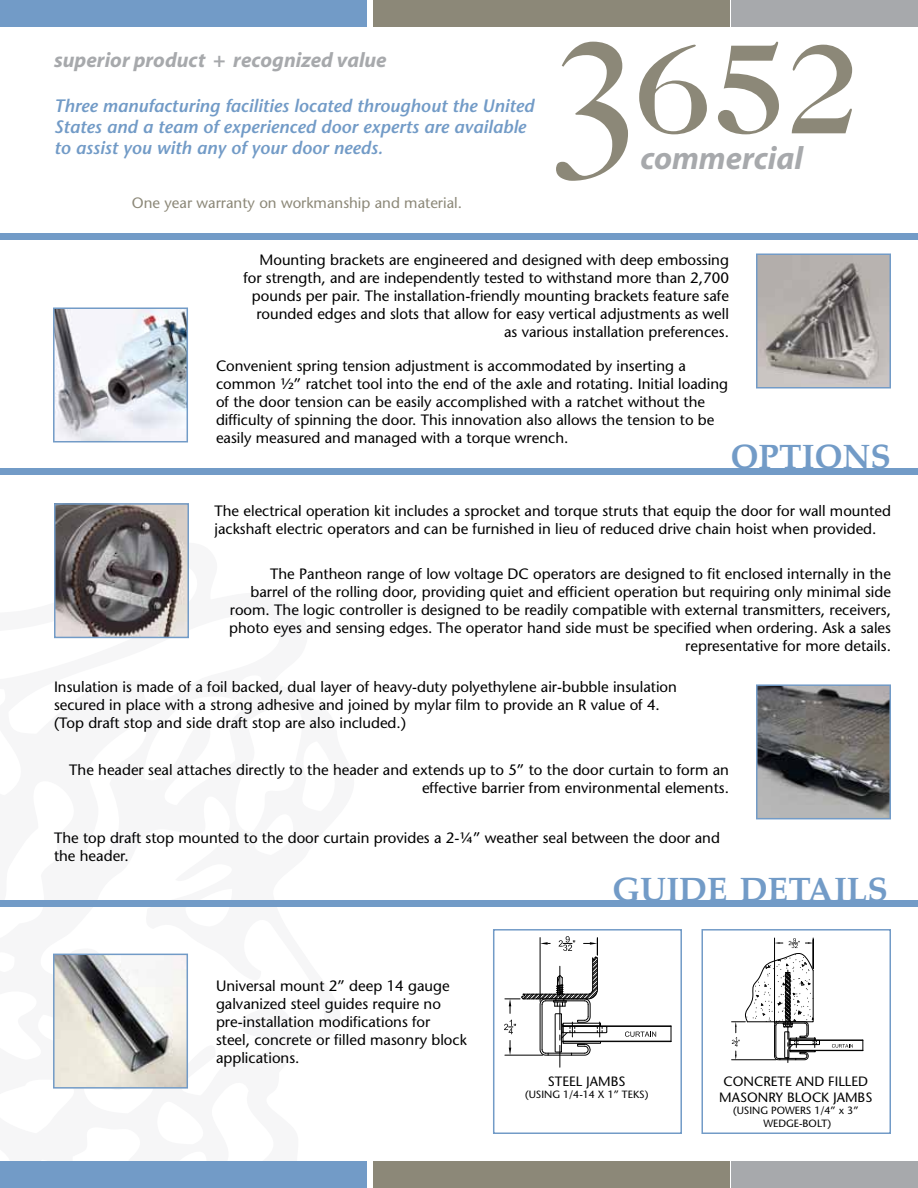
<style>
.page{position:relative;width:918px;height:1188px;background:#fff}
.page>*{position:absolute;margin:0;border:0;box-sizing:border-box;transform-origin:0 0}
.t1{font:500 129.3px "Caslon Two Twenty Four";color:#8c8878;scale:1.05 1}
.t2{font:700 33.6px "Palatino";color:#729bc7}
.t3{font:italic 700 32.25px "Myriad";color:#a7a9ac}
.t4{font:italic 700 21px "Myriad";color:#a7a9ac}
.t5{font:italic 600 18px/21px "Stone Sans";color:#729bc7}
.t6{font:15px/18px "Stone Sans";color:#000}
.t7{font:15px "Stone Sans";color:#8c8878}
.t8{font:13.5px/16.2px "Stone Sans";color:#000;text-align:center}
.t9{font:10.5px/12.6px "Stone Sans";color:#000;text-align:center}
.s1{font-family:"Big Caslon";font-size:189.9px}
</style>
<div class="page">
<hr style="left:790px;top:1040px;width:73px;height:1px;background:#000">
<hr style="left:790px;top:1050px;width:73px;height:1px;background:#000">
<svg style="left:832px;top:1044px;width:21px;height:4px"></svg>
<svg style="left:732px;top:938px;width:88px;height:125px"></svg>
<div style="left:701px;top:929px;width:190px;height:205px;border:2px solid #729bc7"></div>
<div style="left:0;top:901px;width:918px;height:6px;background:#729bc7"></div>
<div style="left:0;top:0;width:366px;height:27px;background:#729bc7"></div>
<div style="left:373px;top:0;width:356px;height:27px;background:#8c8878"></div>
<div style="left:731px;top:0;width:187px;height:27px;background:#a7a9ac"></div>
<div style="left:0;top:1161px;width:366px;height:27px;background:#729bc7"></div>
<div style="left:373px;top:1161px;width:356px;height:27px;background:#8c8878"></div>
<div style="left:731px;top:1161px;width:187px;height:27px;background:#a7a9ac"></div>
<div style="left:0;top:234px;width:918px;height:6px;background:#729bc7"></div>
<img style="left:759px;top:257px;width:129px;height:128px">
<div style="left:756px;top:254px;width:135px;height:134px;border:2px solid #729bc7"></div>
<img style="left:759px;top:687px;width:129px;height:129px">
<div style="left:756px;top:684px;width:135px;height:135px;border:2px solid #729bc7"></div>
<img style="left:57px;top:506px;width:129px;height:129px">
<div style="left:54px;top:503px;width:135px;height:135px;border:2px solid #729bc7"></div>
<img style="left:56px;top:311px;width:129px;height:128px">
<div style="left:53px;top:308px;width:135px;height:134px;border:2px solid #729bc7"></div>
<hr style="left:563px;top:1026px;width:108px;height:1px;background:#000">
<hr style="left:563px;top:1041px;width:108px;height:1px;background:#000">
<svg style="left:671px;top:1026px;width:1px;height:16px"></svg>
<svg style="left:625px;top:1031px;width:31px;height:6px"></svg>
<svg style="left:504px;top:936px;width:104px;height:131px"></svg>
<div style="left:493px;top:929px;width:189px;height:205px;border:2px solid #729bc7"></div>
<img style="left:56px;top:957px;width:129px;height:129px">
<div style="left:53px;top:954px;width:135px;height:135px;border:2px solid #729bc7"></div>
<div style="left:0;top:468px;width:918px;height:6px;background:#729bc7"></div>
<h3 class="t4" style="left:54px;top:49px;width:334px">superior product + recognized value</h3>
<p class="t5" style="left:54px;top:95px;width:482px">Three manufacturing facilities located throughout the United<br>States and a team of experienced door experts are available to assist you with any of your door needs.</p>
<p class="t7" style="left:132px;top:194px;width:332px">One year warranty on workmanship and material.</p>
<h1 class="t1" style="left:558px;top:14px;width:292px"><span class="s1">3</span>652</h1>
<h3 class="t3" style="left:640px;top:142px;width:164px">commercial</h3>
<p class="t6" style="left:243px;top:251px;width:487px;text-align:right">Mounting brackets are engineered and designed with deep embossing for strength, and are independently tested to withstand more than 2,700 pounds per pair. The installation-friendly mounting brackets feature safe rounded edges and slots that allow for easy vertical adjustments as well as various installation preferences.</p>
<p class="t6" style="left:216px;top:356px;width:514px">Convenient spring tension adjustment is accommodated by inserting a common ½” ratchet tool into the end of the axle and rotating. Initial loading of the door tension can be easily accomplished with a ratchet without the difficulty of spinning the door. This innovation also allows the tension to be easily measured and managed with a torque wrench.</p>
<h2 class="t2" style="left:730px;top:428px;width:162px">OPTIONS</h2>
<p class="t6" style="left:214px;top:501px;width:678px">The electrical operation kit includes a sprocket and torque struts that equip the door for wall mounted jackshaft electric operators and can be furnished in lieu of reduced drive chain hoist when provided.</p>
<p class="t6" style="left:229px;top:565px;width:663px;text-align:right">The Pantheon range of low voltage DC operators are designed to fit enclosed internally in the barrel of the rolling door, providing quiet and efficient operation but requiring only minimal side room. The logic controller is designed to be readily compatible with external transmitters, receivers, photo eyes and sensing edges. The operator hand side must be specified when ordering. Ask a sales representative for more details.</p>
<p class="t6" style="left:54px;top:677px;width:624px">Insulation is made of a foil backed, dual layer of heavy-duty polyethylene air-bubble insulation secured in place with a strong adhesive and joined by mylar film to provide an R value of 4. (Top draft stop and side draft stop are also included.)</p>
<p class="t6" style="left:69px;top:761px;width:661px;text-align:right">The header seal attaches directly to the header and extends up to 5” to the door curtain to form an effective barrier from environmental elements.</p>
<p class="t6" style="left:54px;top:828px;width:667px">The top draft stop mounted to the door curtain provides a 2-¼” weather seal between the door and the header.</p>
<p class="t6" style="left:216px;top:977px;width:252px">Universal mount 2” deep 14 gauge galvanized steel guides require no pre-installation modifications for steel, concrete or filled masonry block applications.</p>
<h2 class="t2" style="left:612px;top:861px;width:277px">GUIDE DETAILS</h2>
<p class="t8" style="left:548px;top:1073px;width:79px">STEEL JAMBS</p>
<p class="t9" style="left:525px;top:1088px;width:125px">(USING 1/4-14 X 1” TEKS)</p>
<p class="t8" style="left:719px;top:1073px;width:155px">CONCRETE AND FILLED<br>MASONRY BLOCK JAMBS</p>
<p class="t9" style="left:733px;top:1104px;width:127px">(USING POWERS 1/4” x 3”<br>WEDGE-BOLT)</p>
</div>
